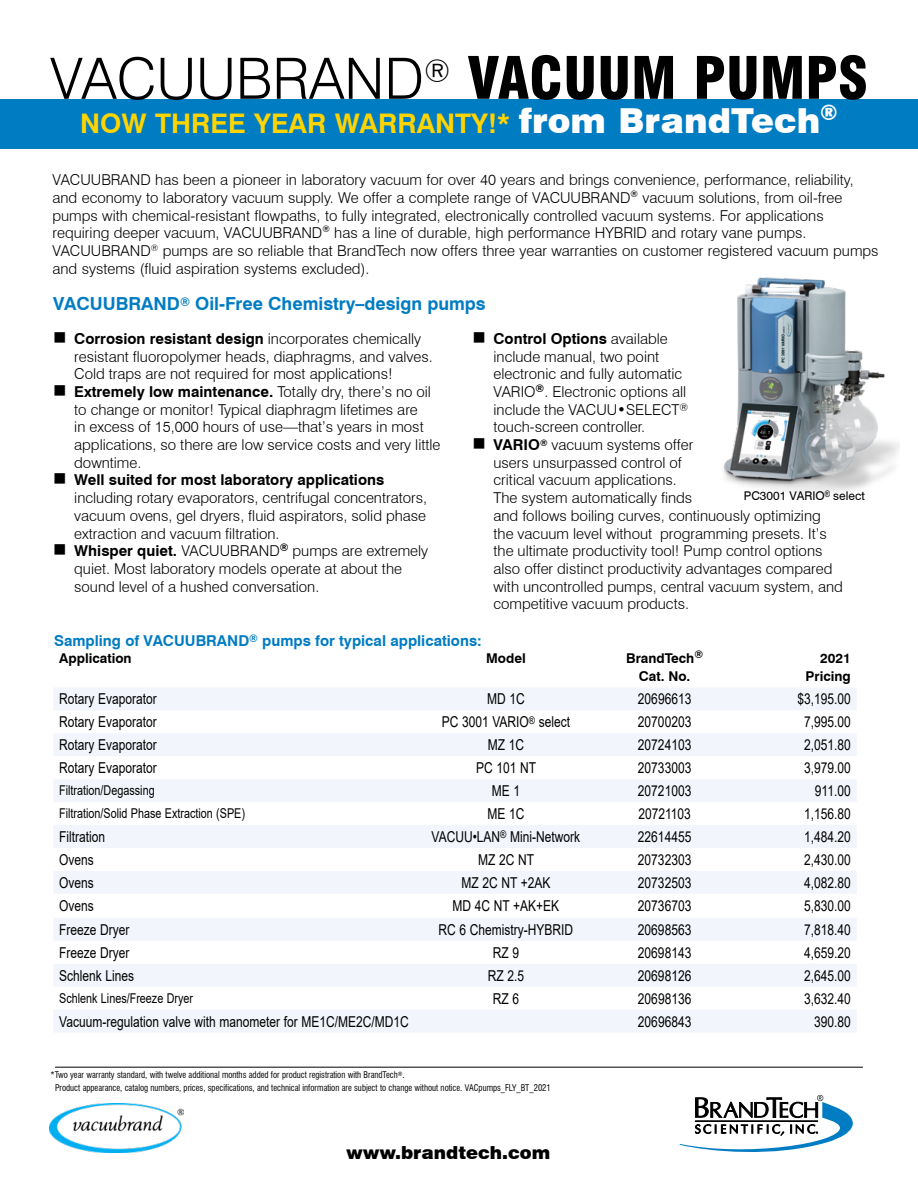
<style>
.page{position:relative;width:918px;height:1188px;background:#fff}
.page>*{position:absolute;margin:0;border:0;box-sizing:border-box;transform-origin:0 0}
.t1{font:900 condensed 57px "Swiss 721 BT";color:#000}
.t2{font:700 27px "Swiss 721 BT";color:#ffd400}
.t3{font:700 18px "Swiss 721 BT";color:#007cc3}
.t4{font:900 18px "Swiss 721 BT";color:#000}
.t5{font:300 15px/17.7px "Swiss 721 BT";color:#000}
.t6{font:15px "Arial";color:#000;scale:.8 1}
.t7{font:700 15px "Swiss 721 BT";color:#007cc3}
.t8{font:13.5px "Arial";color:#000;scale:.8 1}
.t9{font:700 13.5px/18px "Swiss 721 BT";color:#000;text-align:center}
.t10{font:12px "Swiss 721 BT";color:#000}
.t11{font:condensed 9px/13.5px "Swiss 721 BT";color:#000;scale:.95 1}
.s1{font-weight:300;font-stretch:normal}
.s2{font-weight:900;font-size:34.5px;color:#fff}
.s3{font-weight:700}
</style>
<div class="page">
<img style="left:49px;top:1104px;width:135px;height:48px">
<svg style="left:54px;top:688px;width:803px;height:344px;fill:#f2f5fb"></svg>
<img style="left:723px;top:277px;width:177px;height:216px">
<hr style="left:55px;top:1067px;width:808px;height:1px;background:#000">
<svg style="left:680px;top:1095px;width:173px;height:57px"></svg>
<div style="left:0;top:100px;width:918px;height:49px;background:#007cc3"></div>
<h1 class="t1" style="left:50px;top:44px;width:819px"><span class="s1">VACUUBRAND</span><sup>®</sup> VACUUM PUMPS</h1>
<h2 class="t2" style="left:80px;top:107px;width:759px">NOW THREE YEAR WARRANTY!* <span class="s2">from BrandTech</span><sup>®</sup></h2>
<p class="t5" style="left:52px;top:171px;width:828px">VACUUBRAND has been a pioneer in laboratory vacuum for over 40 years and brings convenience, performance, reliability, and economy to laboratory vacuum supply. We offer a complete range of VACUUBRAND<sup>®</sup> vacuum solutions, from oil-free pumps with chemical-resistant flowpaths, to fully integrated, electronically controlled vacuum systems. For applications requiring deeper vacuum, VACUUBRAND<sup>®</sup> has a line of durable, high performance HYBRID and rotary vane pumps.<br>VACUUBRAND<sup>®</sup> pumps are so reliable that BrandTech now offers three year warranties on customer registered vacuum pumps and systems (fluid aspiration systems excluded).</p>
<p class="t3" style="left:53px;top:293px;width:434px">VACUUBRAND<sup>®</sup> Oil-Free Chemistry–design pumps</p>
<p class="t5" style="left:74px;top:330px;width:360px;text-indent:-21px">■ <span class="s3">Corrosion resistant design</span> incorporates chemically resistant fluoropolymer heads, diaphragms, and valves.<br>Cold traps are not required for most applications!</p>
<p class="t5" style="left:74px;top:383px;width:368px;text-indent:-21px">■ <span class="s3">Extremely low maintenance.</span> Totally dry, there’s no oil to change or monitor! Typical diaphragm lifetimes are<br>in excess of 15,000 hours of use—that’s years in most applications, so there are low service costs and very little downtime.</p>
<p class="t5" style="left:74px;top:471px;width:354px;text-indent:-21px">■ <span class="s3">Well suited for most laboratory applications </span>including rotary evaporators, centrifugal concentrators, vacuum ovens, gel dryers, fluid aspirators, solid phase extraction and vacuum filtration.</p>
<p class="t5" style="left:74px;top:542px;width:356px;text-indent:-21px">■ <span class="s3">Whisper quiet.</span> VACUUBRAND<sup>®</sup> pumps are extremely quiet. Most laboratory models operate at about the sound level of a hushed conversation.</p>
<p class="t5" style="left:493px;top:330px;width:196px;text-indent:-21px">■ <span class="s3">Control Options</span> available include manual, two point electronic and fully automatic<br>VARIO<sup>®</sup>. Electronic options all include the VACUU•SELECT<sup>® </sup>touch-screen controller.</p>
<p class="t5" style="left:494px;top:436px;width:351px;text-indent:-21px">■ <span class="s3">VARIO</span><sup>®</sup> vacuum systems offer<br>users unsurpassed control of<br>critical vacuum applications.<br>The system automatically finds<br>and follows boiling curves, continuously optimizing the vacuum level without programming presets. It’s the ultimate productivity tool! Pump control options also offer distinct productivity advantages compared with uncontrolled pumps, central vacuum system, and competitive vacuum products.</p>
<p class="t10" style="left:744px;top:489px;width:122px">PC3001 VARIO<sup>®</sup> select</p>
<p class="t7" style="left:54px;top:632px;width:429px">Sampling of VACUUBRAND<sup>®</sup> pumps for typical applications:</p>
<p class="t9" style="left:59px;top:650px;width:74px">Application</p>
<p class="t9" style="left:486px;top:650px;width:41px">Model</p>
<p class="t9" style="left:626px;top:650px;width:78px">BrandTech<sup>®<br></sup>Cat. No.</p>
<p class="t9" style="left:806px;top:650px;width:47px;text-align:right">2021<br>Pricing</p>
<p class="t6" style="left:59px;top:689px;width:124px">Rotary Evaporator</p>
<p class="t6" style="left:487px;top:689px;width:49px">MD 1C</p>
<p class="t6" style="left:638px;top:689px;width:68px">20696613</p>
<p class="t6" style="left:797px;top:689px;width:68px">$3,195.00</p>
<p class="t6" style="left:59px;top:712px;width:124px">Rotary Evaporator</p>
<p class="t6" style="left:442px;top:712px;width:162px">PC 3001 VARIO<sup>®</sup> select</p>
<p class="t6" style="left:638px;top:712px;width:68px">20700203</p>
<p class="t6" style="left:804px;top:712px;width:60px">7,995.00</p>
<p class="t6" style="left:59px;top:735px;width:124px">Rotary Evaporator</p>
<p class="t6" style="left:488px;top:735px;width:47px">MZ 1C</p>
<p class="t6" style="left:638px;top:735px;width:68px">20724103</p>
<p class="t6" style="left:804px;top:735px;width:60px">2,051.80</p>
<p class="t6" style="left:59px;top:758px;width:124px">Rotary Evaporator</p>
<p class="t6" style="left:476px;top:758px;width:77px">PC 101 NT</p>
<p class="t6" style="left:638px;top:758px;width:68px">20733003</p>
<p class="t6" style="left:804px;top:758px;width:60px">3,979.00</p>
<p class="t8" style="left:59px;top:781px;width:121px">Filtration/Degassing</p>
<p class="t6" style="left:492px;top:780px;width:37px">ME 1</p>
<p class="t6" style="left:638px;top:780px;width:68px">20721003</p>
<p class="t6" style="left:815px;top:780px;width:46px">911.00</p>
<p class="t8" style="left:59px;top:804px;width:234px">Filtration/Solid Phase Extraction (SPE)</p>
<p class="t6" style="left:487px;top:803px;width:48px">ME 1C</p>
<p class="t6" style="left:638px;top:803px;width:67px">20721103</p>
<p class="t6" style="left:804px;top:803px;width:60px">1,156.80</p>
<p class="t6" style="left:59px;top:826px;width:59px">Filtration</p>
<p class="t6" style="left:432px;top:826px;width:187px">VACUU•LAN<sup>®</sup> Mini-Network</p>
<p class="t6" style="left:638px;top:826px;width:68px">22614455</p>
<p class="t6" style="left:804px;top:826px;width:60px">1,484.20</p>
<p class="t6" style="left:59px;top:849px;width:45px">Ovens</p>
<p class="t6" style="left:478px;top:849px;width:71px">MZ 2C NT</p>
<p class="t6" style="left:638px;top:849px;width:68px">20732303</p>
<p class="t6" style="left:804px;top:849px;width:60px">2,430.00</p>
<p class="t6" style="left:59px;top:872px;width:45px">Ovens</p>
<p class="t6" style="left:461px;top:872px;width:113px">MZ 2C NT +2AK</p>
<p class="t6" style="left:638px;top:872px;width:68px">20732503</p>
<p class="t6" style="left:804px;top:872px;width:60px">4,082.80</p>
<p class="t6" style="left:59px;top:895px;width:45px">Ovens</p>
<p class="t6" style="left:453px;top:895px;width:135px">MD 4C NT +AK+EK</p>
<p class="t6" style="left:638px;top:895px;width:68px">20736703</p>
<p class="t6" style="left:804px;top:895px;width:60px">5,830.00</p>
<p class="t6" style="left:59px;top:919px;width:89px">Freeze Dryer</p>
<p class="t6" style="left:439px;top:919px;width:170px">RC 6 Chemistry-HYBRID</p>
<p class="t6" style="left:638px;top:919px;width:68px">20698563</p>
<p class="t6" style="left:804px;top:919px;width:60px">7,818.40</p>
<p class="t6" style="left:59px;top:942px;width:89px">Freeze Dryer</p>
<p class="t6" style="left:493px;top:942px;width:34px">RZ 9</p>
<p class="t6" style="left:638px;top:942px;width:68px">20698143</p>
<p class="t6" style="left:804px;top:942px;width:60px">4,659.20</p>
<p class="t6" style="left:59px;top:965px;width:95px">Schlenk Lines</p>
<p class="t6" style="left:488px;top:965px;width:47px">RZ 2.5</p>
<p class="t6" style="left:638px;top:965px;width:68px">20698126</p>
<p class="t6" style="left:804px;top:965px;width:60px">2,645.00</p>
<p class="t8" style="left:59px;top:988px;width:169px">Schlenk Lines/Freeze Dryer</p>
<p class="t6" style="left:493px;top:988px;width:34px">RZ 6</p>
<p class="t6" style="left:638px;top:988px;width:68px">20698136</p>
<p class="t6" style="left:804px;top:988px;width:60px">3,632.40</p>
<p class="t6" style="left:59px;top:1011px;width:438px">Vacuum-regulation valve with manometer for ME1C/ME2C/MD1C</p>
<p class="t6" style="left:638px;top:1011px;width:68px">20696843</p>
<p class="t6" style="left:814px;top:1011px;width:47px">390.80</p>
<p class="t11" style="left:55px;top:1068px;width:523px;text-indent:-5px">*Two year warranty standard, with twelve additional months added for product registration with BrandTech<sup>®</sup>.<br>Product appearance, catalog numbers, prices, specifications, and technical information are subject to change without notice. VACpumps_FLY_BT_2021</p>
<p class="t4" style="left:346px;top:1141px;width:206px">www.brandtech.com</p>
</div>
